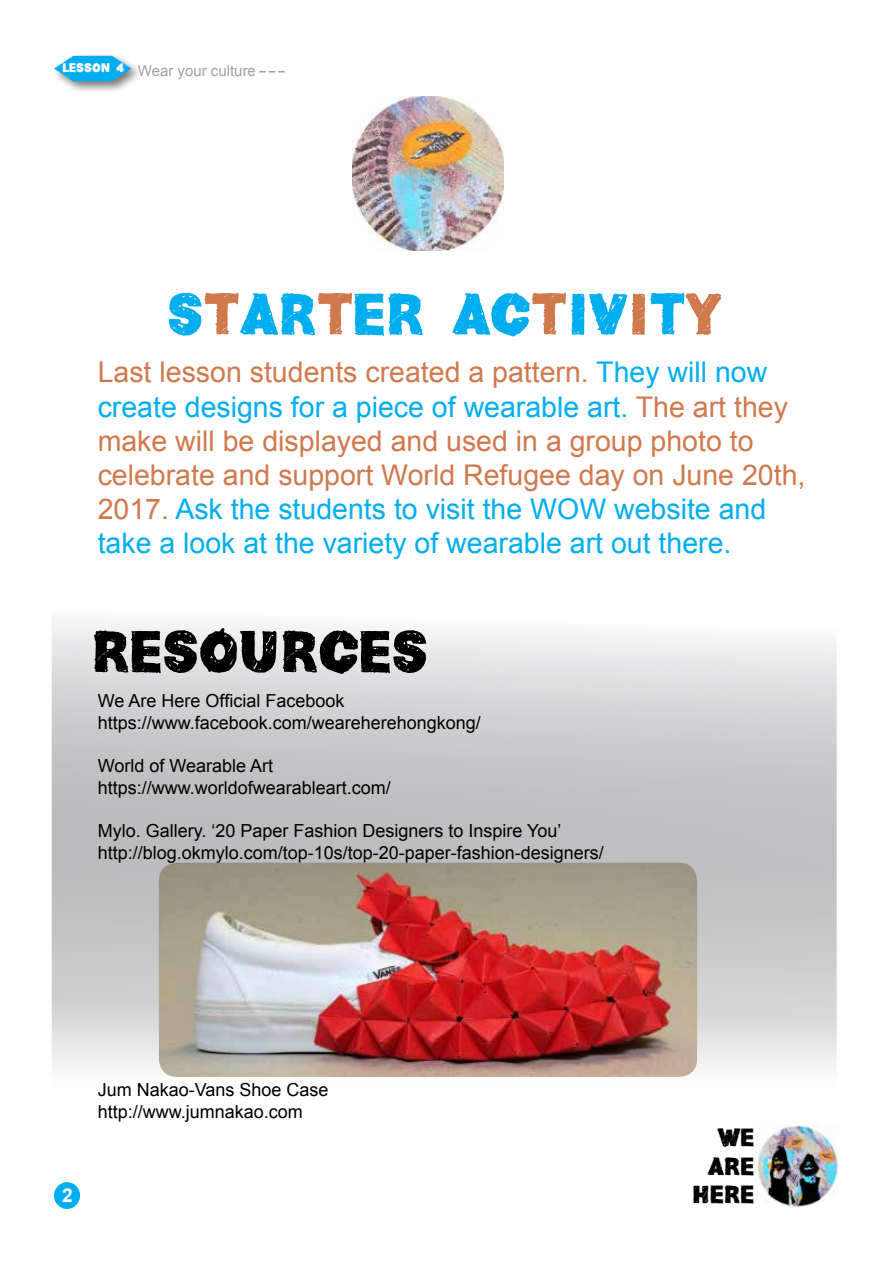
<style>
.page{position:relative;width:893px;height:1263px;background:#fff}
.page>*{position:absolute;margin:0;border:0;box-sizing:border-box;transform-origin:0 0}
.t1{font:55.5px "Helv Children";color:#00aeef}
.t2{font:55.5px "Helv Children";color:#000}
.t3{font:28.5px/34.2px "Arial";color:#d0794d}
.t4{font:23.7px/28.3px "Helv Children";color:#000;text-align:right}
.t5{font:700 19.05px "Arial";color:#fff}
.t6{font:18px/21.6px "Arial";color:#000}
.t7{font:15px "Arial";color:#9fa1a4}
.s1{color:#d0794d}
.s2{color:#00aeef}
</style>
<div class="page">
<div style="left:51px;top:52px;width:92px;height:42px;background:#000;opacity:.53"></div>
<svg style="left:54px;top:56px;width:77px;height:25px;background:#34b8ea"></svg>
<img style="left:352px;top:97px;width:152px;height:154px">
<div style="left:54px;top:1182px;width:26px;height:27px;background:#00aeef;border-radius:50%"></div>
<img style="left:756px;top:1126px;width:83px;height:81px">
<svg style="left:259px;top:71px;width:26px;height:1px"></svg>
<svg style="left:52px;top:584px;width:785px;height:544px"></svg>
<img style="left:159px;top:863px;width:538px;height:214px">
<p class="t7" style="left:62px;top:61px;width:195px"><sup>LESSON</sup> <sup>4</sup> Wear your culture</p>
<h1 class="t1" style="left:167px;top:291px;width:556px">S<span class="s1">T</span>AR<span class="s1">T</span>ER AC<span class="s1">T</span>IV<span class="s1">I</span>T<span class="s1">Y</span></h1>
<p class="t3" style="left:98px;top:355px;width:709px">Last lesson students created a pattern. <span class="s2">They will now create designs for a piece of wearable art.</span> The art they make will be displayed and used in a group photo to celebrate and support World Refugee day on June 20th, 2017. <span class="s2">Ask the students to visit the WOW website and take a look at the variety of wearable art out there.</span></p>
<h1 class="t2" style="left:91px;top:628px;width:338px">RESOURCES</h1>
<p class="t6" style="left:98px;top:690px;width:385px">We Are Here Official Facebook https://www.facebook.com/weareherehongkong/</p>
<p class="t6" style="left:98px;top:755px;width:295px">World of Wearable Art https://www.worldofwearableart.com/</p>
<p class="t6" style="left:98px;top:820px;width:508px">Mylo. Gallery. ‘20 Paper Fashion Designers to Inspire You’ http://blog.okmylo.com/top-10s/top-20-paper-fashion-designers/</p>
<p class="t5" style="left:62px;top:1182px;width:12px">2</p>
<p class="t6" style="left:98px;top:1079px;width:232px">Jum Nakao-Vans Shoe Case http://www.jumnakao.com</p>
<h3 class="t4" style="left:692px;top:1124px;width:63px">WE<br>ARE<br>HERE</h3>
</div>
